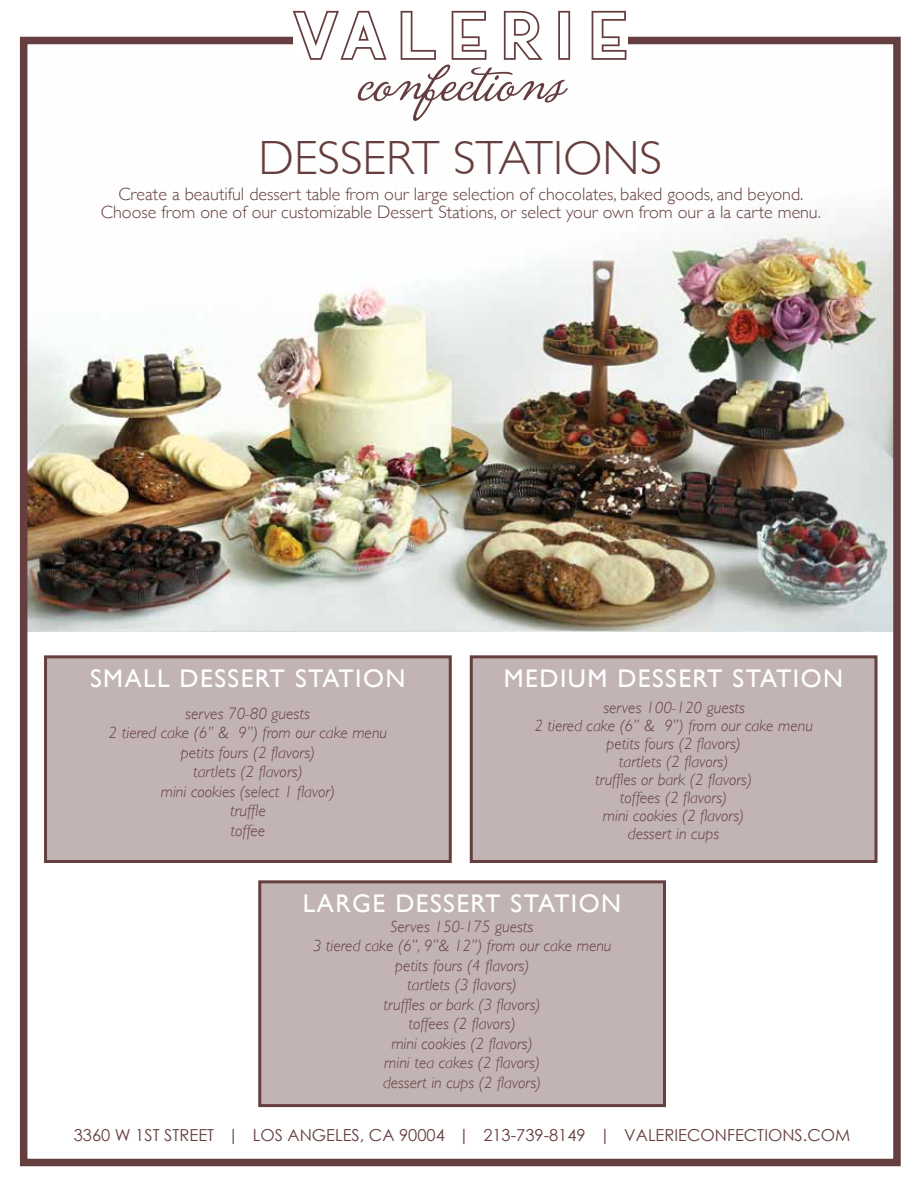
<style>
.page{position:relative;width:918px;height:1188px;background:#fff}
.page>*{position:absolute;margin:0;border:0;box-sizing:border-box;transform-origin:0 0}
.t1{font:300 48px "Gill Sans";color:#653f3f}
.t2{font:25.5px "Gill Sans";letter-spacing:.055em;color:#fff}
.t3{font:300 18px/18px "Gill Sans";color:#653f3f;text-align:center}
.t4{font:italic 300 16.5px/19.5px "Gill Sans";color:#653f3f;text-align:center}
.t5{font:16.5px "Century Gothic";color:#653e3f}
</style>
<div class="page">
<img style="left:24px;top:36px;width:873px;height:595px">
<div style="left:46px;top:657px;width:404px;height:204px;background:#c2b4b5"></div>
<div style="left:44px;top:655px;width:408px;height:208px;border:3px solid #653f3f"></div>
<div style="left:471px;top:657px;width:405px;height:204px;background:#c2b4b5"></div>
<div style="left:470px;top:655px;width:408px;height:208px;border:3px solid #653f3f"></div>
<div style="left:260px;top:882px;width:405px;height:224px;background:#c2b4b5"></div>
<div style="left:258px;top:880px;width:408px;height:227px;border:3px solid #653f3f"></div>
<div style="left:20px;top:37px;width:881px;height:1129px;border:8px solid #653e3f"></div>
<svg style="left:293px;top:10px;width:335px;height:52px"></svg>
<svg style="left:293px;top:11px;width:333px;height:110px"></svg>
<h1 class="t1" style="left:258px;top:121px;width:405px">DESSERT STATIONS</h1>
<p class="t3" style="left:101px;top:184px;width:722px">Create a beautiful dessert table from our large selection of chocolates, baked goods, and beyond.<br>Choose from one of our customizable Dessert Stations, or select your own from our a la carte menu.</p>
<h2 class="t2" style="left:90px;top:664px;width:317px">SMALL DESSERT STATION</h2>
<p class="t4" style="left:109px;top:704px;width:280px">serves 70-80 guests<br>2 tiered cake (6” &amp; 9”) from our cake menu petits fours (2 flavors)<br>tartlets (2 flavors)<br>mini cookies (select 1 flavor)<br>truffle<br>toffee</p>
<h2 class="t2" style="left:504px;top:664px;width:341px">MEDIUM DESSERT STATION</h2>
<p class="t4" style="left:534px;top:698px;width:280px;line-height:18px">serves 100-120 guests<br>2 tiered cake (6” &amp; 9”) from our cake menu petits fours (2 flavors)<br>tartlets (2 flavors)<br>truffles or bark (2 flavors)<br>toffees (2 flavors)<br>mini cookies (2 flavors)<br>dessert in cups</p>
<h2 class="t2" style="left:303px;top:889px;width:320px">LARGE DESSERT STATION</h2>
<p class="t4" style="left:313px;top:917px;width:300px">Serves 150-175 guests<br>3 tiered cake (6”, 9”&amp; 12”) from our cake menu petits fours (4 flavors)<br>tartlets (3 flavors)<br>truffles or bark (3 flavors)<br>toffees (2 flavors)<br>mini cookies (2 flavors)<br>mini tea cakes (2 flavors)<br>dessert in cups (2 flavors)</p>
<p class="t5" style="left:74px;top:1125px;width:778px">3360 W 1ST STREET | LOS ANGELES, CA 90004 | 213-739-8149 | VALERIECONFECTIONS.COM</p>
</div>
